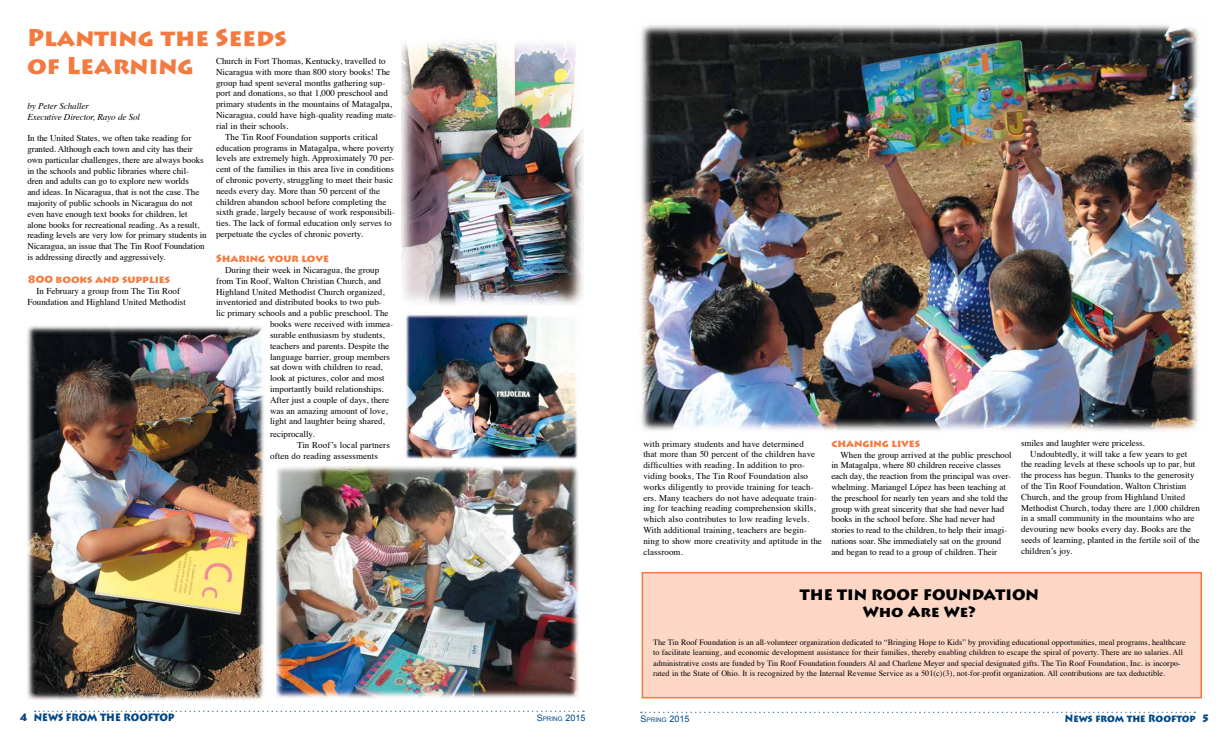
<style>
.page{position:relative;width:1229px;height:750px;background:#fff}
.page>*{position:absolute;margin:0;border:0;box-sizing:border-box;transform-origin:0 0}
.t1{font:900 24px/28.5px "Lithos Pro";color:#f47a3f}
.t2{font:900 15px/16.5px "Lithos Pro";color:#000;text-align:center}
.t3{font:900 10.5px "Lithos Pro";letter-spacing:-.01em;color:#f47a3f}
.t4{font:900 10.5px "Lithos Pro";color:#004785}
.t5{font:900 10.5px "Lithos Pro";color:#004785;scale:.9 1}
.t6{font:9px/10.8px "Times";color:#000}
.t7{font:italic 9px/10.8px "Times";letter-spacing:-.01em;color:#000}
.t8{font:9px "Arial";color:#004785}
.t9{font:8.1px/10.5px "Times";color:#000}
.s1{font-size:6.3px}
</style>
<div class="page">
<svg style="left:641px;top:711px;width:554px;height:1px"></svg>
<svg style="left:35px;top:710px;width:549px;height:1px"></svg>
<img style="left:640px;top:25px;width:559px;height:406px">
<img style="left:405px;top:312px;width:173px;height:147px">
<img style="left:27px;top:326px;width:238px;height:374px">
<img style="left:276px;top:465px;width:302px;height:233px">
<img style="left:402px;top:40px;width:182px;height:265px">
<div style="left:641px;top:571px;width:561px;height:127px;background:#fcd7c5;border:2px solid #f47a3f"></div>
<h1 class="t1" style="left:27px;top:24px;width:261px">Planting the Seeds of Learning</h1>
<p class="t6" style="left:216px;top:55px;width:171px">Church in Fort Thomas, Kentucky, travelled to</p>
<p class="t6" style="left:216px;top:66px;width:176px">Nicaragua with more than 800 story books! The</p>
<p class="t6" style="left:216px;top:76px;width:171px">group had spent several months gathering sup-</p>
<p class="t6" style="left:216px;top:87px;width:173px">port and donations, so that 1,000 preschool and</p>
<p class="t6" style="left:216px;top:98px;width:178px">primary students in the mountains of Matagalpa,</p>
<p class="t6" style="left:216px;top:109px;width:182px">Nicaragua, could have high-quality reading mate-</p>
<p class="t6" style="left:216px;top:120px;width:74px">rial in their schools.</p>
<p class="t6" style="left:225px;top:130px;width:154px">The Tin Roof Foundation supports critical</p>
<p class="t6" style="left:216px;top:141px;width:180px">education programs in Matagalpa, where poverty</p>
<p class="t6" style="left:216px;top:152px;width:180px">levels are extremely high. Approximately 70 per-</p>
<p class="t6" style="left:216px;top:163px;width:179px">cent of the families in this area live in conditions</p>
<p class="t6" style="left:216px;top:174px;width:178px">of chronic poverty, struggling to meet their basic</p>
<p class="t6" style="left:216px;top:184px;width:165px">needs every day. More than 50 percent of the</p>
<p class="t6" style="left:216px;top:195px;width:172px">children abandon school before completing the</p>
<p class="t6" style="left:216px;top:206px;width:180px">sixth grade, largely because of work responsibili-</p>
<p class="t6" style="left:216px;top:217px;width:177px">ties. The lack of formal education only serves to</p>
<p class="t6" style="left:216px;top:228px;width:148px">perpetuate the cycles of chronic poverty.</p>
<p class="t3" style="left:216px;top:252px;width:115px">Sharing your love</p>
<p class="t6" style="left:225px;top:264px;width:156px">During their week in Nicaragua, the group</p>
<p class="t6" style="left:216px;top:274px;width:166px">from Tin Roof, Walton Christian Church, and</p>
<p class="t6" style="left:216px;top:285px;width:170px">Highland United Methodist Church organized,</p>
<p class="t6" style="left:216px;top:296px;width:167px">inventoried and distributed books to two pub-</p>
<p class="t6" style="left:216px;top:307px;width:174px">lic primary schools and a public preschool. The</p>
<p class="t6" style="left:270px;top:318px;width:124px">books were received with immea-</p>
<p class="t6" style="left:270px;top:328px;width:116px">surable enthusiasm by students,</p>
<p class="t6" style="left:270px;top:339px;width:121px">teachers and parents. Despite the</p>
<p class="t6" style="left:270px;top:350px;width:121px">language barrier, group members</p>
<p class="t6" style="left:270px;top:361px;width:114px">sat down with children to read,</p>
<p class="t6" style="left:270px;top:372px;width:116px">look at pictures, color and most</p>
<p class="t6" style="left:270px;top:382px;width:115px">importantly build relationships.</p>
<p class="t6" style="left:270px;top:393px;width:121px">After just a couple of days, there</p>
<p class="t6" style="left:270px;top:404px;width:119px">was an amazing amount of love,</p>
<p class="t6" style="left:270px;top:415px;width:116px">light and laughter being shared,</p>
<p class="t6" style="left:270px;top:427px;width:46px">reciprocally.</p>
<p class="t6" style="left:297px;top:438px;width:94px">Tin Roof’s local partners</p>
<p class="t6" style="left:270px;top:449px;width:109px">often do reading assessments</p>
<p class="t7" style="left:27px;top:100px;width:114px">by Peter Schaller<br>Executive Director, Rayo de Sol</p>
<p class="t6" style="left:27px;top:132px;width:181px">In the United States, we often take reading for granted. Although each town and city has their own particular challenges, there are always books in the schools and public libraries where chil&shy;dren and adults can go to explore new worlds<br>and ideas. In Nicaragua, that is not the case. The majority of public schools in Nicaragua do not even have enough text books for children, let alone books for recreational reading. As a result, reading levels are very low for primary students in Nicaragua, an issue that The Tin Roof Foundation is addressing directly and aggressively.</p>
<p class="t3" style="left:27px;top:273px;width:144px">800 books and supplies</p>
<p class="t6" style="left:27px;top:285px;width:160px;text-align:center">In February a group from The Tin Roof<br>Foundation and Highland United Methodist</p>
<p class="t6" style="left:1021px;top:436px;width:125px">smiles and laughter were priceless.</p>
<p class="t6" style="left:1030px;top:447px;width:158px">Undoubtedly, it will take a few years to get</p>
<p class="t6" style="left:1021px;top:458px;width:176px">the reading levels at these schools up to par, but</p>
<p class="t6" style="left:1021px;top:469px;width:175px">the process has begun. Thanks to the generosity</p>
<p class="t6" style="left:1021px;top:479px;width:167px">of the Tin Roof Foundation, Walton Christian</p>
<p class="t6" style="left:1021px;top:490px;width:166px">Church, and the group from Highland United</p>
<p class="t6" style="left:1021px;top:501px;width:180px">Methodist Church, today there are 1,000 children</p>
<p class="t6" style="left:1021px;top:512px;width:175px">in a small community in the mountains who are</p>
<p class="t6" style="left:1021px;top:523px;width:171px">devouring new books every day. Books are the</p>
<p class="t6" style="left:1021px;top:533px;width:180px">seeds of learning, planted in the fertile soil of the</p>
<p class="t6" style="left:1021px;top:544px;width:53px">children’s joy.</p>
<h2 class="t2" style="left:800px;top:587px;width:240px">THE TIN ROOF FOUNDATION<br>Who Are We?</h2>
<p class="t9" style="left:653px;top:635px;width:534px">The Tin Roof Foundation is an all-volunteer organization dedicated to “Bringing Hope to Kids” by providing educational opportunities, meal programs, healthcare to facilitate learning, and economic development assistance for their families, thereby enabling children to escape the spiral of poverty. There are no salaries. All administrative costs are funded by Tin Roof Foundation founders Al and Charlene Meyer and special designated gifts. The Tin Roof Foundation, Inc. is incorpo&shy;rated in the State of Ohio. It is recognized by the Internal Revenue Service as a 501(c)(3), not-for-profit organization. All contributions are tax deductible.</p>
<p class="t6" style="left:643px;top:437px;width:180px">with primary students and have determined<br>that more than 50 percent of the children have difficulties with reading. In addition to pro&shy;viding books, The Tin Roof Foundation also works diligently to provide training for teach&shy;ers. Many teachers do not have adequate train&shy;ing for teaching reading comprehension skills, which also contributes to low reading levels.<br>With additional training, teachers are begin&shy;ning to show more creativity and aptitude in the classroom.</p>
<p class="t3" style="left:831px;top:436px;width:90px">changing lives</p>
<p class="t6" style="left:831px;top:448px;width:182px;text-indent:9px">When the group arrived at the public preschool in Matagalpa, where 80 children receive classes each day, the reaction from the principal was over&shy;whelming. Mariangel López has been teaching at the preschool for nearly ten years and she told the group with great sincerity that she had never had books in the school before. She had never had stories to read to the children, to help their imagi&shy;nations soar. She immediately sat on the ground and began to read to a group of children. Their</p>
<p class="t4" style="left:19px;top:710px;width:157px">4 NEWS FROM THE ROOFTOP</p>
<p class="t8" style="left:537px;top:711px;width:50px">S<span class="s1">PRING</span> 2015</p>
<p class="t8" style="left:640px;top:712px;width:50px">S<span class="s1">PRING</span> 2015</p>
<p class="t5" style="left:1064px;top:711px;width:163px">News from the Rooftop 5</p>
</div>
